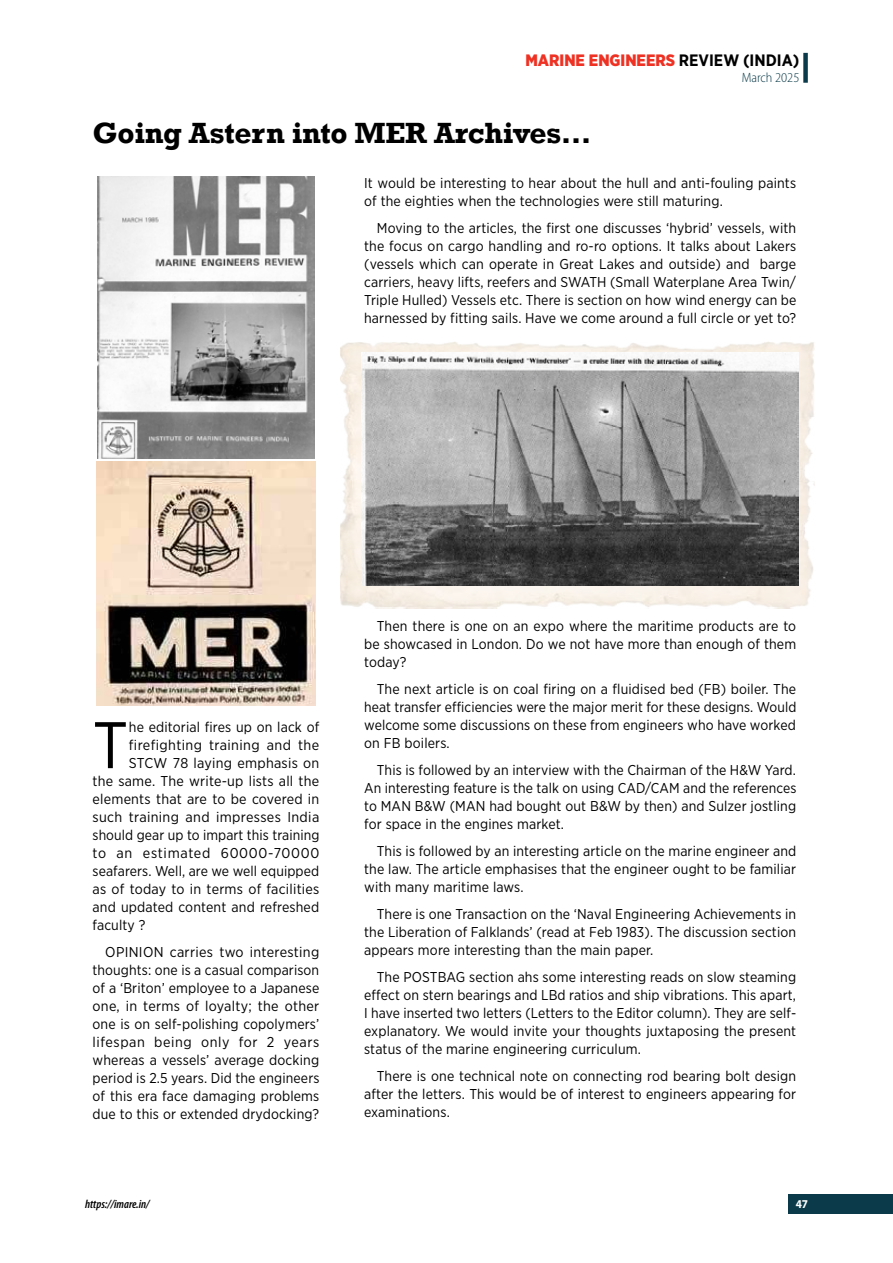
<style>
.page{position:relative;width:893px;height:1263px;background:#fff}
.page>*{position:absolute;margin:0;border:0;box-sizing:border-box;transform-origin:0 0}
.t1{font:65.7px "Gotham Narrow";color:#000}
.t2{font:700 30px "Rockwell";letter-spacing:-.01em;color:#000}
.t3{font:900 16.5px "Gotham Narrow";color:#ee3123}
.t4{font:14.25px/18px "Gotham Narrow";letter-spacing:.01em;color:#000;text-align:justify}
.t5{font:14.25px "Gotham Narrow";letter-spacing:.045em;color:#000}
.t6{font:300 semi-condensed 13.5px "Myriad Pro";color:#0b3b4a}
.t7{font:italic 600 condensed 12px "Myriad Pro";color:#000}
.t8{font:700 semi-condensed 12px "Myriad Pro";color:#fff}
.s1{font-weight:700;color:#000}
</style>
<div class="page">
<div style="left:788px;top:1194px;width:105px;height:19px;background:#0b3b4a"></div>
<div style="left:803px;top:53px;width:5px;height:30px;background:#0b3b4a"></div>
<img style="left:341px;top:342px;width:474px;height:267px">
<img style="left:362px;top:353px;width:437px;height:233px">
<img style="left:98px;top:177px;width:216px;height:282px">
<img style="left:97px;top:462px;width:218px;height:243px">
<p class="t3" style="left:525px;top:53px;width:275px">MARINE ENGINEERS <span class="s1">REVIEW (INDIA)</span></p>
<p class="t6" style="left:742px;top:70px;width:59px">March 2025</p>
<h2 class="t2" style="left:93px;top:123px;width:500px">Going Astern into MER Archives…</h2>
<p class="t4" style="left:364px;top:175px;width:433px">It would be interesting to hear about the hull and anti-fouling paints of the eighties when the technologies were still maturing.</p>
<p class="t4" style="left:364px;top:220px;width:434px;text-indent:13px">Moving to the articles, the first one discusses ‘hybrid’ vessels, with the focus on cargo handling and ro-ro options. It talks about Lakers (vessels which can operate in Great Lakes and outside) and barge carriers, heavy lifts, reefers and SWATH (Small Waterplane Area Twin/ Triple Hulled) Vessels etc. There is section on how wind energy can be harnessed by fitting sails. Have we come around a full circle or yet to?</p>
<h1 class="t1" style="left:93px;top:716px;width:37px">T</h1>
<p class="t4" style="left:129px;top:719px;width:192px">he editorial fires up on lack of</p>
<p class="t4" style="left:129px;top:737px;width:192px">firefighting training and the</p>
<p class="t4" style="left:129px;top:755px;width:192px">STCW 78 laying emphasis on</p>
<p class="t4" style="left:93px;top:773px;width:228px">the same. The write-up lists all the</p>
<p class="t4" style="left:93px;top:791px;width:228px">elements that are to be covered in</p>
<p class="t4" style="left:93px;top:809px;width:228px">such training and impresses India</p>
<p class="t4" style="left:93px;top:827px;width:228px">should gear up to impart this training</p>
<p class="t5" style="left:93px;top:847px;width:228px">to an estimated 60000-70000</p>
<p class="t4" style="left:93px;top:863px;width:228px">seafarers. Well, are we well equipped</p>
<p class="t4" style="left:93px;top:881px;width:228px">as of today to in terms of facilities</p>
<p class="t4" style="left:93px;top:899px;width:228px">and updated content and refreshed</p>
<p class="t4" style="left:93px;top:917px;width:54px">faculty ?</p>
<p class="t4" style="left:93px;top:944px;width:228px;text-indent:13px">OPINION carries two interesting thoughts: one is a casual comparison of a ‘Briton’ employee to a Japanese one, in terms of loyalty; the other one is on self-polishing copolymers’ lifespan being only for 2 years whereas a vessels’ average docking period is 2.5 years. Did the engineers of this era face damaging problems due to this or extended drydocking?</p>
<p class="t4" style="left:364px;top:617px;width:434px;text-indent:13px">Then there is one on an expo where the maritime products are to be showcased in London. Do we not have more than enough of them today?</p>
<p class="t4" style="left:364px;top:680px;width:434px;text-indent:13px">The next article is on coal firing on a fluidised bed (FB) boiler. The heat transfer efficiencies were the major merit for these designs. Would welcome some discussions on these from engineers who have worked on FB boilers.</p>
<p class="t4" style="left:364px;top:761px;width:434px;text-indent:13px">This is followed by an interview with the Chairman of the H&amp;W Yard.<br>An interesting feature is the talk on using CAD/CAM and the references to MAN B&amp;W (MAN had bought out B&amp;W by then) and Sulzer jostling for space in the engines market.</p>
<p class="t4" style="left:364px;top:842px;width:434px;text-indent:13px">This is followed by an interesting article on the marine engineer and the law. The article emphasises that the engineer ought to be familiar with many maritime laws.</p>
<p class="t4" style="left:364px;top:905px;width:434px;text-indent:13px">There is one Transaction on the ‘Naval Engineering Achievements in the Liberation of Falklands’ (read at Feb 1983). The discussion section appears more interesting than the main paper.</p>
<p class="t4" style="left:364px;top:968px;width:434px;text-indent:13px">The POSTBAG section ahs some interesting reads on slow steaming effect on stern bearings and LBd ratios and ship vibrations. This apart, I have inserted two letters (Letters to the Editor column). They are self&shy;explanatory. We would invite your thoughts juxtaposing the present status of the marine engineering curriculum.</p>
<p class="t4" style="left:364px;top:1067px;width:434px;text-indent:13px">There is one technical note on connecting rod bearing bolt design after the letters. This would be of interest to engineers appearing for examinations.</p>
<p class="t7" style="left:85px;top:1200px;width:66px">https://imare.in/</p>
<p class="t8" style="left:796px;top:1197px;width:14px">47</p>
</div>
